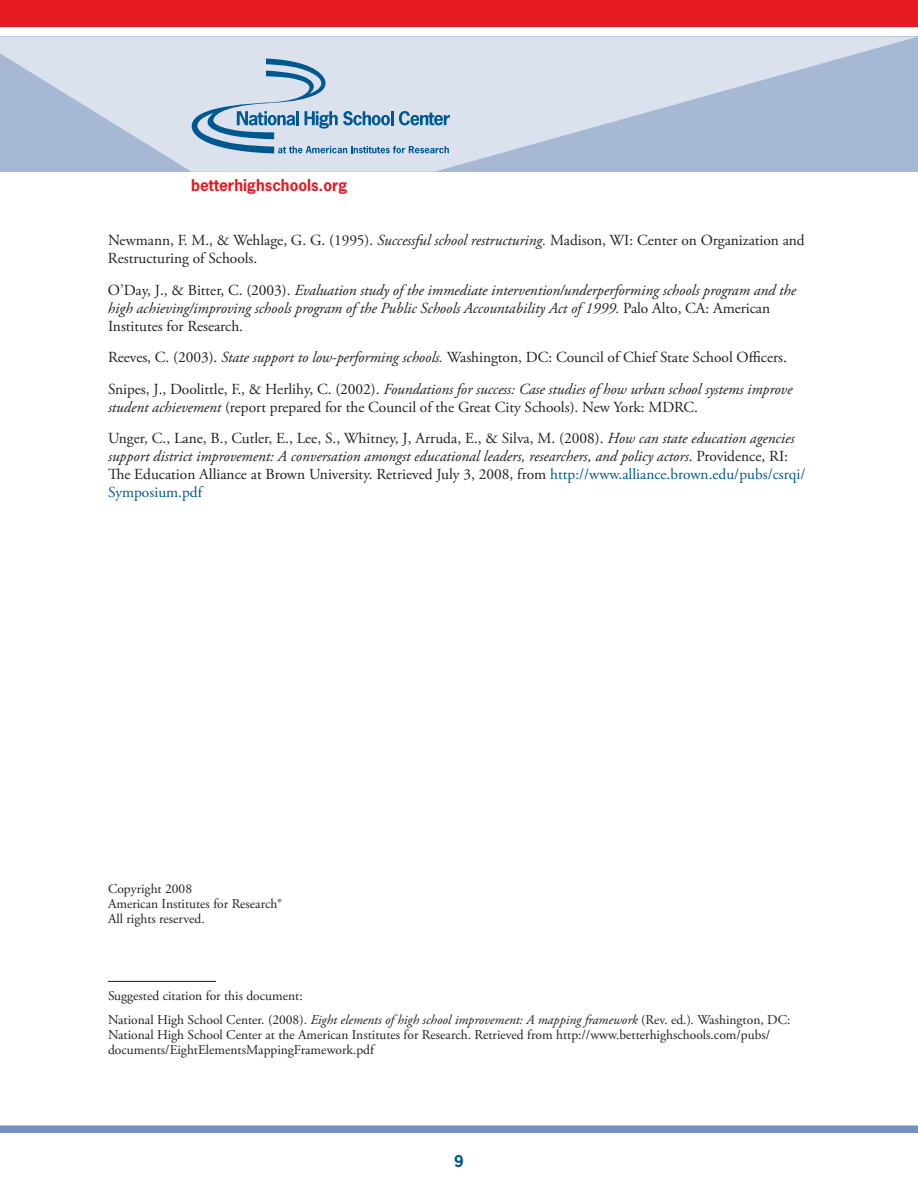
<style>
.page{position:relative;width:918px;height:1188px;background:#fff}
.page>*{position:absolute;margin:0;border:0;box-sizing:border-box;transform-origin:0 0}
.t1{font:15.3px/31.5px "Adobe Garamond Pro";color:#231f20}
.t2{font:italic 15.3px/18px "Adobe Garamond Pro";color:#231f20}
.t3{font:700 15.3px "News Gothic Std";color:#e51a23}
.t4{font:700 15.3px "News Gothic Std";color:#005890}
.t5{font:13.5px/15px "Adobe Garamond Pro";color:#231f20}
.s1{font-style:italic}
.s2{font-style:normal}
.s3{font-style:normal;color:#005890}
</style>
<div class="page">
<svg style="left:0;top:37px;width:918px;height:135px;background:#c3cfe2"></svg>
<div style="left:0;top:0;width:918px;height:26px;background:#e51a23"></div>
<div style="left:0;top:1125px;width:918px;height:8px;background:#7491b7"></div>
<svg style="left:192px;top:58px;width:258px;height:95px;background:#b8ccdf"></svg>
<hr style="left:108px;top:981px;width:108px;height:1px;background:#231f20">
<p class="t3" style="left:191px;top:175px;width:158px">betterhighschools.org</p>
<p class="t1" style="left:108px;top:232px;width:698px;line-height:18px">Newmann, F. M., &amp; Wehlage, G. G. (1995). <span class="s1">Successful school restructuring.</span> Madison, WI: Center on Organization and<br>Restructuring of Schools.</p>
<p class="t2" style="left:108px;top:281px;width:690px"><span class="s2">O’Day, J., &amp; Bitter, C. (2003).</span> Evaluation study of the immediate intervention/underperforming schools program and the high achieving/improving schools program of the Public Schools Accountability Act of 1999. <span class="s2">Palo Alto, CA: American<br>Institutes for Research.</span></p>
<p class="t1" style="left:108px;top:342px;width:686px">Reeves, C. (2003). <span class="s1">State support to low-performing schools.</span> Washington, DC: Council of Chief State School Officers.<br>Snipes, J., Doolittle, F., &amp; Herlihy, C. (2002). <span class="s1">Foundations for success: Case studies of how urban school systems improve</span></p>
<p class="t1" style="left:108px;top:392px;width:688px"><span class="s1">student achievement</span> (report prepared for the Council of the Great City Schools). New York: MDRC.<br>Unger, C., Lane, B., Cutler, E., Lee, S., Whitney, J, Arruda, E., &amp; Silva, M. (2008). <span class="s1">How can state education agencies</span></p>
<p class="t2" style="left:108px;top:448px;width:699px">support district improvement: A conversation amongst educational leaders, researchers, and policy actors<span class="s2">. Providence, RI:<br>The Education Alliance at Brown University. Retrieved July 3, 2008, from</span> <span class="s3">http://www.alliance.brown.edu/pubs/csrqi/<br>Symposium.pdf</span></p>
<p class="t5" style="left:108px;top:882px;width:175px">Copyright 2008<br>American Institutes for Research®<br>All rights reserved.</p>
<p class="t5" style="left:108px;top:984px;width:684px;line-height:24px">Suggested citation for this document:<br>National High School Center. (2008). <span class="s1">Eight elements of high school improvement: A mapping framework</span> (Rev. ed.)<span class="s1">.</span> Washington, DC:</p>
<p class="t5" style="left:108px;top:1027px;width:664px">National High School Center at the American Institutes for Research. Retrieved from http://www.betterhighschools.com/pubs/ documents/EightElementsMappingFramework.pdf</p>
<p class="t4" style="left:454px;top:1151px;width:11px">9</p>
</div>
